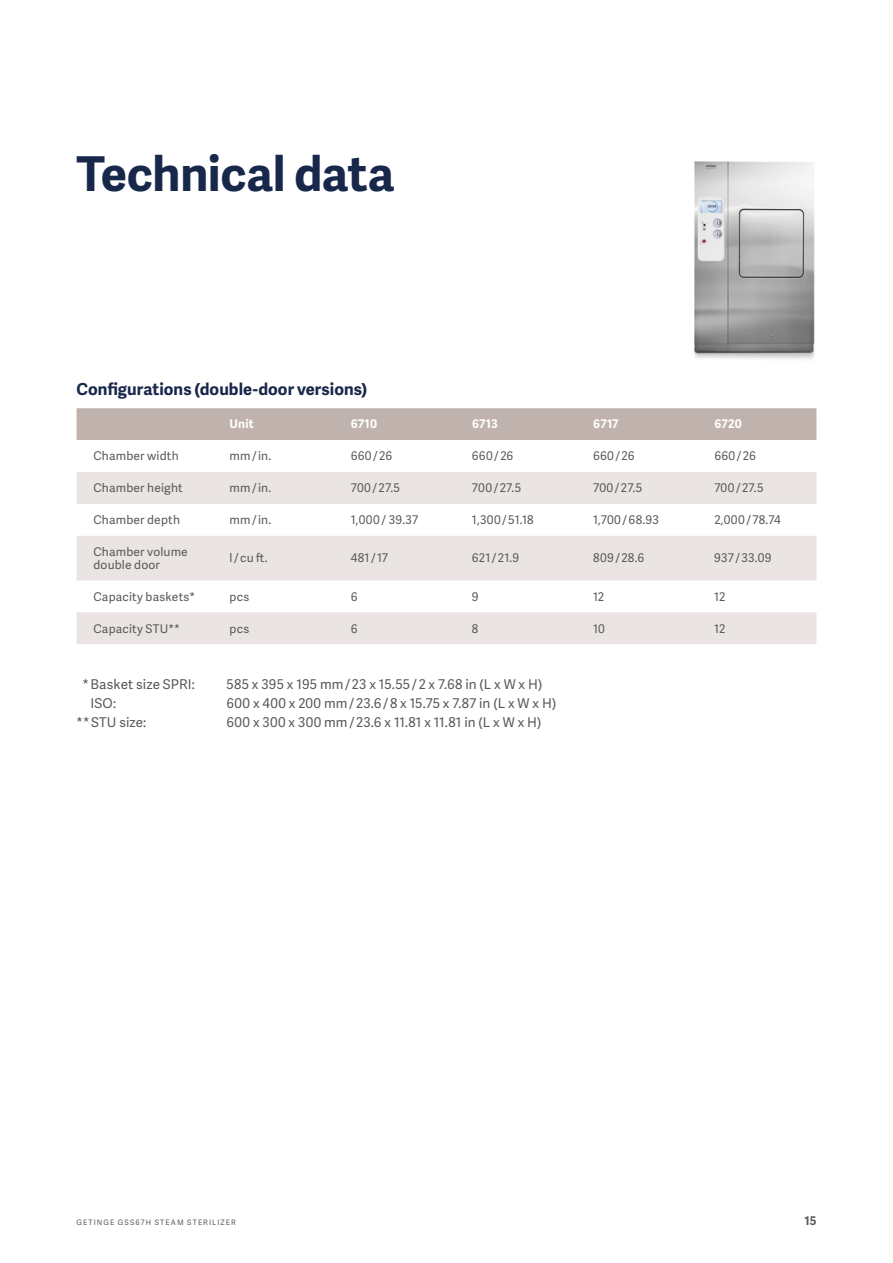
<style>
.page{position:relative;width:893px;height:1263px;background:#fff}
.page>*{position:absolute;margin:0;border:0;box-sizing:border-box;transform-origin:0 0}
.t1{font:700 48px "Adelle Sans";letter-spacing:-.005em;color:#18284b}
.t2{font:700 16.5px "Adelle Sans";letter-spacing:.005em;color:#18284b}
.t3{font:13.5px "Adelle Sans";letter-spacing:.01em;color:#595957}
.t4{font:12px/12.8px "Adelle Sans";letter-spacing:.015em;color:#595957}
.t5{font:700 12px "Adelle Sans";letter-spacing:.02em;color:#fff}
.t6{font:700 12px "Adelle Sans";color:#595957}
.t7{font:7.5px "Adelle Sans";letter-spacing:.14em;color:#595957}
</style>
<div class="page">
<img style="left:694px;top:161px;width:121px;height:198px">
<div style="left:77px;top:408px;width:739px;height:32px;background:#c0b2ad"></div>
<svg style="left:77px;top:472px;width:739px;height:172px;fill:#eae5e4"></svg>
<h1 class="t1" style="left:77px;top:139px;width:320px">Technical data</h1>
<h2 class="t2" style="left:77px;top:377px;width:293px">Configurations (double-door versions)</h2>
<p class="t5" style="left:230px;top:415px;width:26px">Unit</p>
<p class="t5" style="left:351px;top:415px;width:28px">6710</p>
<p class="t5" style="left:472px;top:415px;width:27px">6713</p>
<p class="t5" style="left:593px;top:415px;width:27px">6717</p>
<p class="t5" style="left:714px;top:415px;width:29px">6720</p>
<p class="t4" style="left:94px;top:449px;width:87px">Chamber width</p>
<p class="t4" style="left:230px;top:449px;width:43px">mm / in.</p>
<p class="t4" style="left:351px;top:449px;width:43px">660 / 26</p>
<p class="t4" style="left:472px;top:449px;width:43px">660 / 26</p>
<p class="t4" style="left:593px;top:449px;width:43px">660 / 26</p>
<p class="t4" style="left:714px;top:449px;width:43px">660 / 26</p>
<p class="t4" style="left:94px;top:481px;width:91px">Chamber height</p>
<p class="t4" style="left:230px;top:481px;width:43px">mm / in.</p>
<p class="t4" style="left:351px;top:481px;width:51px">700 / 27.5</p>
<p class="t4" style="left:472px;top:481px;width:51px">700 / 27.5</p>
<p class="t4" style="left:593px;top:481px;width:51px">700 / 27.5</p>
<p class="t4" style="left:714px;top:481px;width:51px">700 / 27.5</p>
<p class="t4" style="left:94px;top:513px;width:88px">Chamber depth</p>
<p class="t4" style="left:230px;top:513px;width:43px">mm / in.</p>
<p class="t4" style="left:351px;top:513px;width:69px">1,000 / 39.37</p>
<p class="t4" style="left:472px;top:513px;width:63px">1,300 / 51.18</p>
<p class="t4" style="left:593px;top:513px;width:67px">1,700 / 68.93</p>
<p class="t4" style="left:714px;top:513px;width:68px">2,000 / 78.74</p>
<p class="t4" style="left:93px;top:545px;width:96px">Chamber volume double door</p>
<p class="t4" style="left:230px;top:551px;width:40px">l / cu ft.</p>
<p class="t4" style="left:351px;top:551px;width:39px">481 / 17</p>
<p class="t4" style="left:472px;top:551px;width:49px">621 / 21.9</p>
<p class="t4" style="left:593px;top:551px;width:53px">809 / 28.6</p>
<p class="t4" style="left:714px;top:551px;width:59px">937 / 33.09</p>
<p class="t4" style="left:93px;top:590px;width:103px">Capacity baskets*</p>
<p class="t4" style="left:230px;top:590px;width:21px">pcs</p>
<p class="t4" style="left:351px;top:590px;width:8px">6</p>
<p class="t4" style="left:472px;top:590px;width:8px">9</p>
<p class="t4" style="left:593px;top:590px;width:13px">12</p>
<p class="t4" style="left:714px;top:590px;width:13px">12</p>
<p class="t4" style="left:93px;top:621px;width:88px">Capacity STU**</p>
<p class="t4" style="left:230px;top:621px;width:21px">pcs</p>
<p class="t4" style="left:351px;top:621px;width:8px">6</p>
<p class="t4" style="left:472px;top:621px;width:8px">8</p>
<p class="t4" style="left:593px;top:621px;width:13px">10</p>
<p class="t4" style="left:714px;top:621px;width:13px">12</p>
<p class="t3" style="left:83px;top:674px;width:114px">* Basket size SPRI:</p>
<p class="t3" style="left:227px;top:674px;width:317px">585 x 395 x 195 mm / 23 x 15.55 / 2 x 7.68 in (L x W x H)</p>
<p class="t3" style="left:91px;top:694px;width:27px">ISO:</p>
<p class="t3" style="left:227px;top:694px;width:331px">600 x 400 x 200 mm / 23.6 / 8 x 15.75 x 7.87 in (L x W x H)</p>
<p class="t3" style="left:77px;top:713px;width:71px">** STU size:</p>
<p class="t3" style="left:227px;top:713px;width:316px">600 x 300 x 300 mm / 23.6 x 11.81 x 11.81 in (L x W x H)</p>
<p class="t7" style="left:77px;top:1217px;width:161px">GETINGE GSS67H STEAM STERILIZER</p>
<p class="t6" style="left:804px;top:1211px;width:14px">15</p>
</div>
